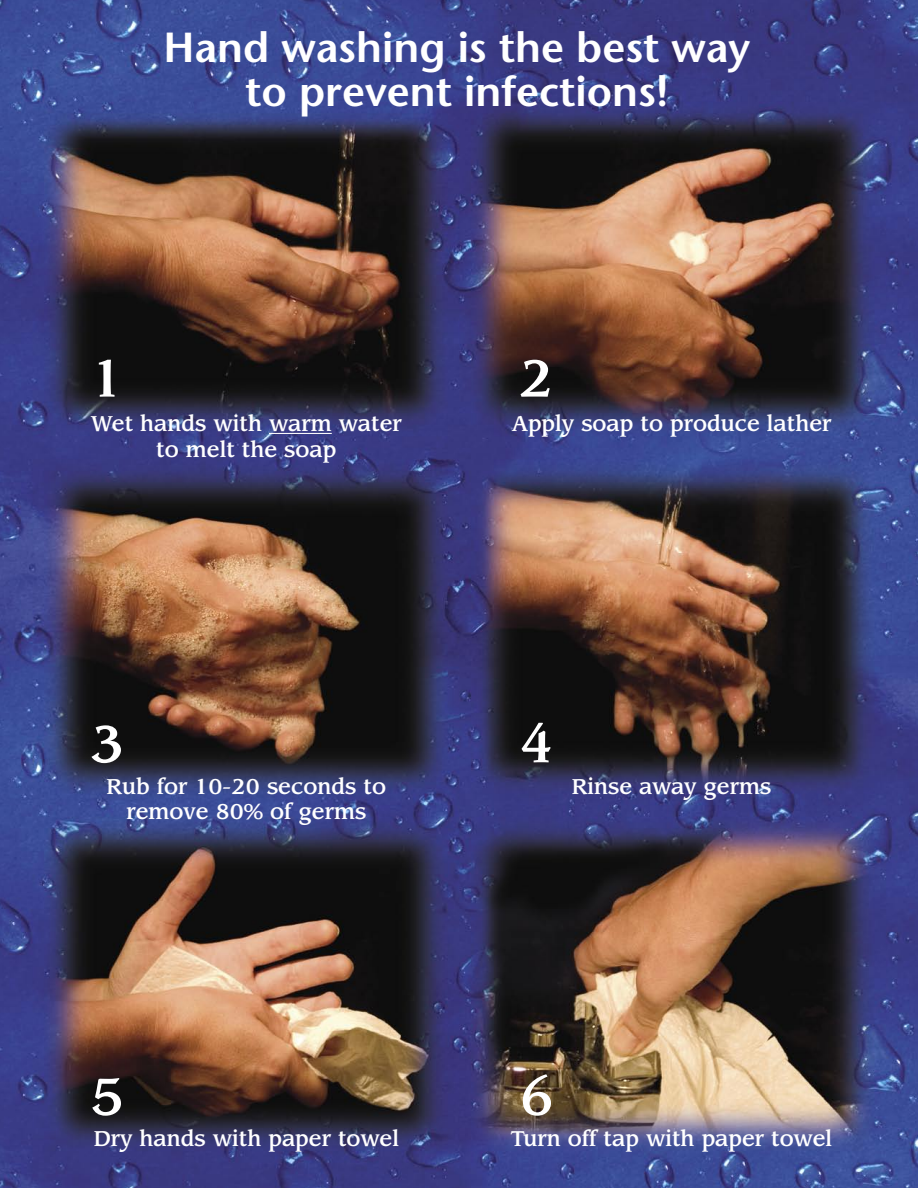
<style>
.page{position:relative;width:918px;height:1188px;background:#fff}
.page>*{position:absolute;margin:0;border:0;box-sizing:border-box;transform-origin:0 0}
.t1{font:500 51px "Leawood";color:#fff}
.t2{font:600 42px/43.5px "Stone Sans";color:#fff;text-align:center}
.t3{font:500 21px/25.2px "Leawood";color:#fff;text-align:center}
</style>
<div class="page">
<img style="left:0;top:0;width:918px;height:1188px">
<hr style="left:269px;top:433px;width:63px;height:1px;background:#fff">
<p class="t2" style="left:163px;top:26px;width:588px">Hand washing is the best way to prevent infections!</p>
<p class="t1" style="left:90px;top:348px;width:36px">1</p>
<p class="t1" style="left:520px;top:348px;width:36px">2</p>
<p class="t3" style="left:91px;top:412px;width:313px">Wet hands with warm water to melt the soap</p>
<p class="t3" style="left:512px;top:412px;width:321px">Apply soap to produce lather</p>
<p class="t1" style="left:90px;top:713px;width:36px">3</p>
<p class="t1" style="left:520px;top:713px;width:36px">4</p>
<p class="t3" style="left:107px;top:774px;width:281px">Rub for 10-20 seconds to remove 80% of germs</p>
<p class="t3" style="left:572px;top:774px;width:201px">Rinse away germs</p>
<p class="t1" style="left:90px;top:1066px;width:36px">5</p>
<p class="t1" style="left:520px;top:1066px;width:36px">6</p>
<p class="t3" style="left:94px;top:1126px;width:307px">Dry hands with paper towel</p>
<p class="t3" style="left:511px;top:1126px;width:323px">Turn off tap with paper towel</p>
</div>
